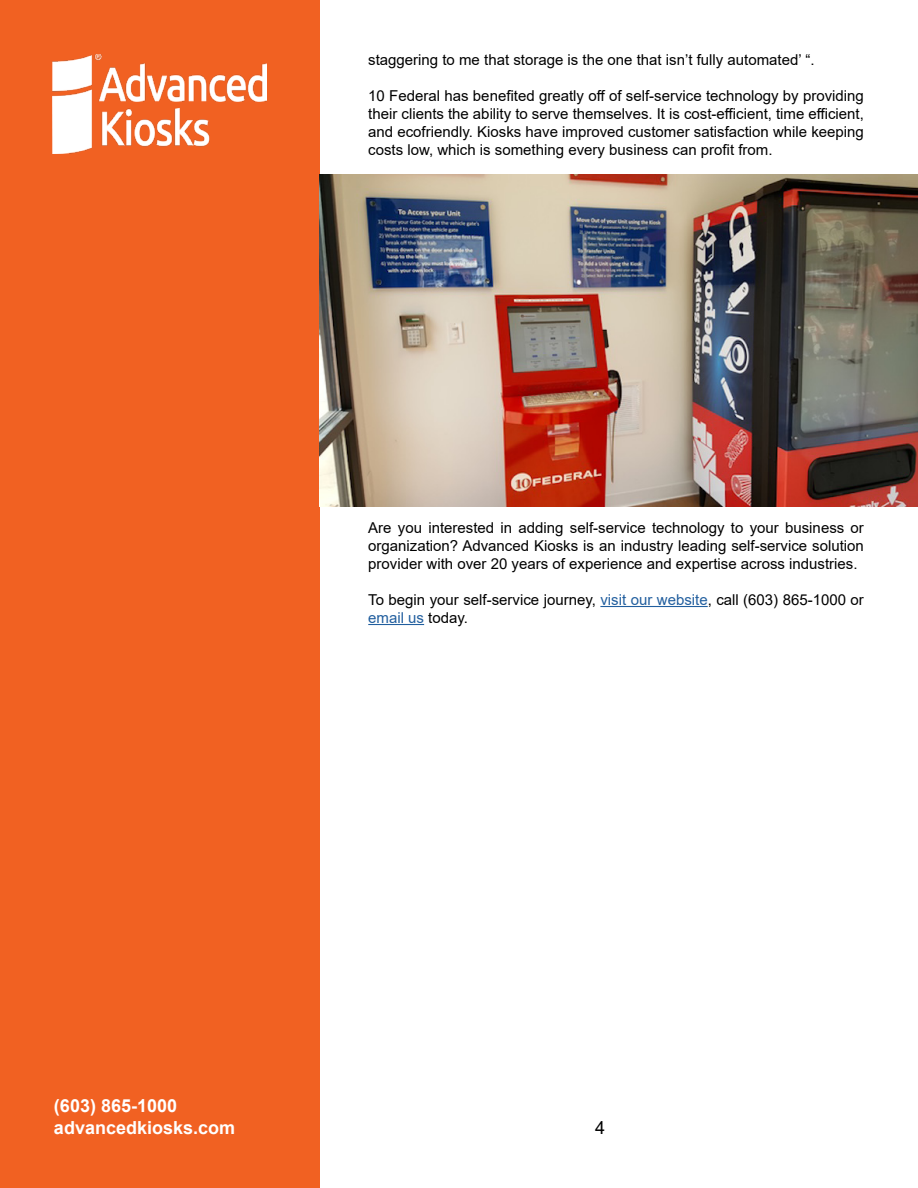
<style>
.page{position:relative;width:918px;height:1188px;background:#fff}
.page>*{position:absolute;margin:0;border:0;box-sizing:border-box;transform-origin:0 0}
.t1{font:700 18px/21.6px "Arial";color:#fff}
.t2{font:18px "Arial";color:#000}
.t3{font:15px/18px "Arial";color:#000;text-align:justify}
.s1{color:#215e9e}
</style>
<div class="page">
<div style="left:0;top:0;width:320px;height:1188px;background:#f16122"></div>
<img style="left:53px;top:54px;width:214px;height:99px">
<hr style="left:600px;top:606px;width:108px;height:1px;background:#215e9e">
<hr style="left:368px;top:624px;width:56px;height:1px;background:#215e9e">
<img style="left:320px;top:174px;width:598px;height:333px">
<p class="t3" style="left:368px;top:51px;width:448px">staggering to me that storage is the one that isn’t fully automated’ “.</p>
<p class="t3" style="left:368px;top:87px;width:497px">10 Federal has benefited greatly off of self-service technology by providing their clients the ability to serve themselves. It is cost-efficient, time efficient, and ecofriendly. Kiosks have improved customer satisfaction while keeping costs low, which is something every business can profit from.</p>
<p class="t3" style="left:368px;top:519px;width:497px">Are you interested in adding self-service technology to your business or organization? Advanced Kiosks is an industry leading self-service solution provider with over 20 years of experience and expertise across industries.</p>
<p class="t3" style="left:368px;top:591px;width:497px">To begin your self-service journey, <span class="s1">visit our website</span>, call (603) 865-1000 or <span class="s1">email us</span> today.</p>
<p class="t1" style="left:54px;top:1095px;width:183px">(603) 865-1000 advancedkiosks.com</p>
<p class="t2" style="left:595px;top:1115px;width:12px">4</p>
</div>
